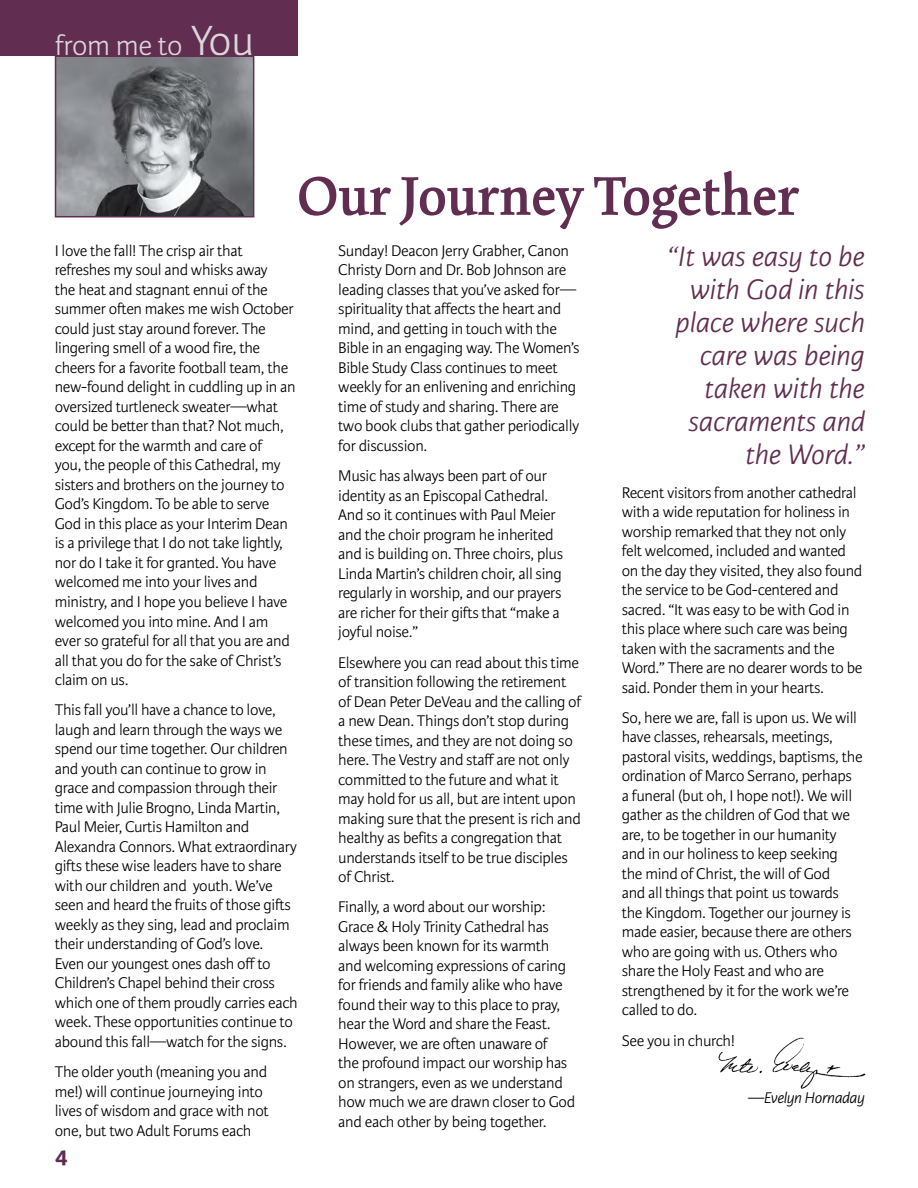
<style>
.page{position:relative;width:918px;height:1188px;background:#fff}
.page>*{position:absolute;margin:0;border:0;box-sizing:border-box;transform-origin:0 0}
.t1{font:600 60px "Kinesis Pro 3";color:#612d50}
.t2{font:italic 300 30px/33px "Karmina Sans";color:#612d50;text-align:right}
.t3{font:300 30px "Karmina Sans";letter-spacing:-.01em;color:#dad7db}
.t4{font:700 24px "Karmina Sans";color:#612d50}
.t5{font:300 16.5px/19.5px "Karmina Sans";letter-spacing:-.02em;color:#000}
.t6{font:italic 300 16.5px "Karmina Sans";letter-spacing:-.02em;color:#000}
.s1{font-size:45px}
</style>
<div class="page">
<div style="left:0;top:0;width:297px;height:55px;background:#612d50"></div>
<img style="left:58px;top:58px;width:193px;height:156px">
<div style="left:55px;top:55px;width:199px;height:162px;border:2px solid #612d50"></div>
<img style="left:718px;top:1037px;width:148px;height:52px">
<h2 class="t3" style="left:55px;top:29px;width:201px">from me to <span class="s1">You</span></h2>
<h1 class="t1" style="left:297px;top:161px;width:504px">Our Journey Together</h1>
<p class="t5" style="left:55px;top:241px;width:242px">I love the fall! The crisp air that refreshes my soul and whisks away<br>the heat and stagnant ennui of the summer often makes me wish October could just stay around forever. The lingering smell of a wood fire, the cheers for a favorite football team, the new-found delight in cuddling up in an oversized turtleneck sweater—what could be better than that? Not much, except for the warmth and care of<br>you, the people of this Cathedral, my sisters and brothers on the journey to God’s Kingdom. To be able to serve God in this place as your Interim Dean is a privilege that I do not take lightly, nor do I take it for granted. You have welcomed me into your lives and ministry, and I hope you believe I have welcomed you into mine. And I am ever so grateful for all that you are and all that you do for the sake of Christ’s claim on us.</p>
<p class="t5" style="left:55px;top:701px;width:245px">This fall you’ll have a chance to love, laugh and learn through the ways we spend our time together. Our children and youth can continue to grow in grace and compassion through their time with Julie Brogno, Linda Martin, Paul Meier, Curtis Hamilton and Alexandra Connors. What extraordinary gifts these wise leaders have to share with our children and youth. We’ve seen and heard the fruits of those gifts weekly as they sing, lead and proclaim their understanding of God’s love.<br>Even our youngest ones dash off to Children’s Chapel behind their cross which one of them proudly carries each week. These opportunities continue to abound this fall—watch for the signs.</p>
<p class="t5" style="left:55px;top:1062px;width:216px">The older youth (meaning you and me!) will continue journeying into lives of wisdom and grace with not one, but two Adult Forums each</p>
<h3 class="t4" style="left:55px;top:1141px;width:14px">4</h3>
<p class="t5" style="left:338px;top:241px;width:243px">Sunday! Deacon Jerry Grabher, Canon Christy Dorn and Dr. Bob Johnson are leading classes that you’ve asked for— spirituality that affects the heart and mind, and getting in touch with the Bible in an engaging way. The Women’s Bible Study Class continues to meet weekly for an enlivening and enriching time of study and sharing. There are two book clubs that gather periodically for discussion.</p>
<p class="t5" style="left:338px;top:467px;width:226px">Music has always been part of our identity as an Episcopal Cathedral.<br>And so it continues with Paul Meier and the choir program he inherited and is building on. Three choirs, plus Linda Martin’s children choir, all sing regularly in worship, and our prayers are richer for their gifts that “make a joyful noise.”</p>
<p class="t5" style="left:338px;top:653px;width:245px">Elsewhere you can read about this time of transition following the retirement of Dean Peter DeVeau and the calling of a new Dean. Things don’t stop during these times, and they are not doing so here. The Vestry and staff are not only committed to the future and what it may hold for us all, but are intent upon making sure that the present is rich and healthy as befits a congregation that understands itself to be true disciples of Christ.</p>
<p class="t5" style="left:338px;top:898px;width:238px">Finally, a word about our worship:<br>Grace &amp; Holy Trinity Cathedral has always been known for its warmth and welcoming expressions of caring for friends and family alike who have found their way to this place to pray, hear the Word and share the Feast.<br>However, we are often unaware of<br>the profound impact our worship has on strangers, even as we understand how much we are drawn closer to God and each other by being together.</p>
<h2 class="t2" style="left:667px;top:241px;width:199px">“It was easy to be with God in this place where such care was being taken with the sacraments and the Word.”</h2>
<p class="t5" style="left:622px;top:483px;width:242px">Recent visitors from another cathedral with a wide reputation for holiness in worship remarked that they not only felt welcomed, included and wanted on the day they visited, they also found the service to be God-centered and sacred. “It was easy to be with God in this place where such care was being taken with the sacraments and the Word.” There are no dearer words to be said. Ponder them in your hearts.</p>
<p class="t5" style="left:622px;top:708px;width:242px">So, here we are, fall is upon us. We will have classes, rehearsals, meetings, pastoral visits, weddings, baptisms, the ordination of Marco Serrano, perhaps a funeral (but oh, I hope not!). We will gather as the children of God that we are, to be together in our humanity and in our holiness to keep seeking the mind of Christ, the will of God<br>and all things that point us towards the Kingdom. Together our journey is made easier, because there are others who are going with us. Others who share the Holy Feast and who are strengthened by it for the work we’re called to do.</p>
<p class="t5" style="left:622px;top:1031px;width:115px">See you in church!</p>
<p class="t6" style="left:748px;top:1089px;width:118px">—Evelyn Hornaday</p>
</div>
